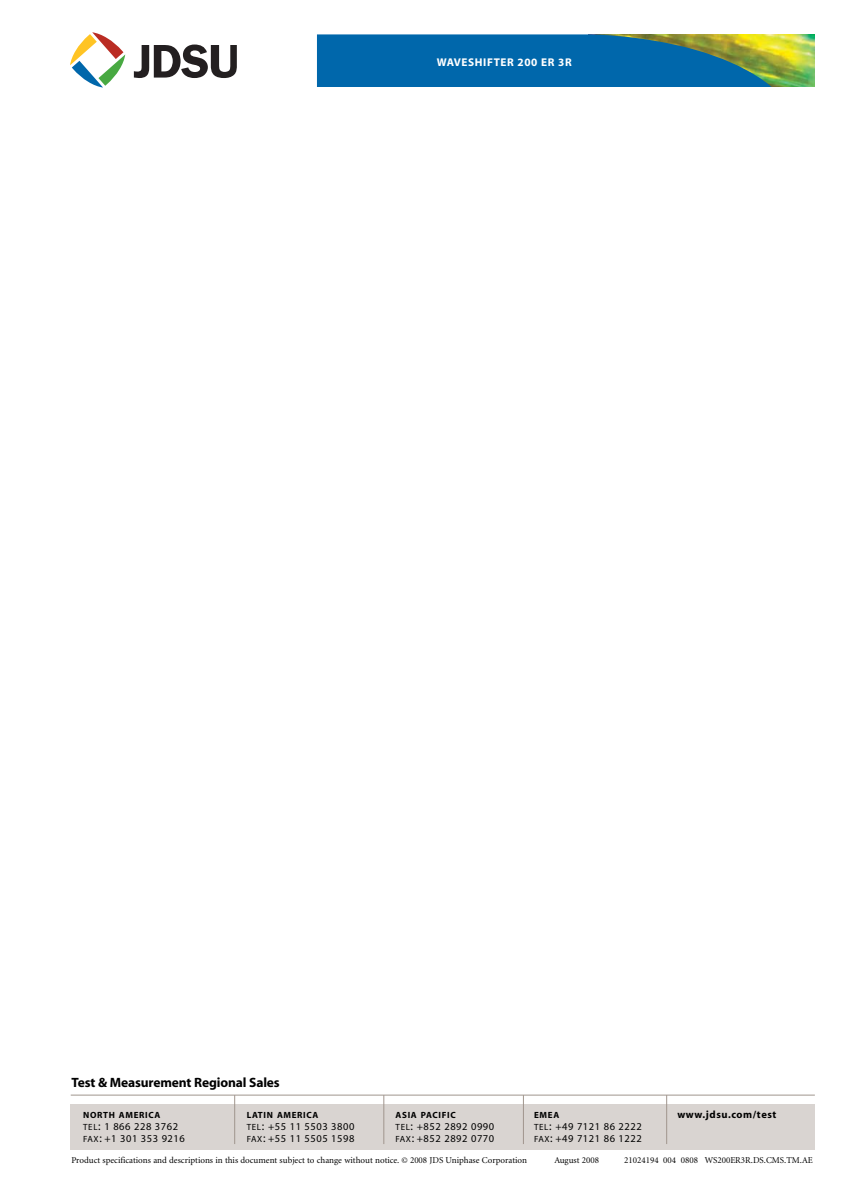
<style>
.page{position:relative;width:864px;height:1191px;background:#fff}
.page>*{position:absolute;margin:0;border:0;box-sizing:border-box;transform-origin:0 0}
.t1{font:13.5px "Myriad MM 700 600";letter-spacing:-.01em;color:#000}
.t2{font:11.25px "Myriad MM 700 600";letter-spacing:.055em;color:#fff}
.t3{font:10.5px/12px "Myriad MM 400 600";letter-spacing:.05em;color:#000}
.t4{font:10.5px "Myriad MM 700 600";letter-spacing:.055em;color:#000}
.t5{font:9px "Minion";color:#000}
.t6{font:9px "Myriad MM 700 600";letter-spacing:.075em;color:#000}
.s1{font-size:9px}
.s2{font-size:12px}
</style>
<div class="page">
<div style="left:71px;top:1104px;width:744px;height:45px;background:#d9d4d1"></div>
<hr style="left:234px;top:1095px;width:1px;height:49px;background:#a0958d">
<hr style="left:71px;top:1094px;width:744px;height:1px;background:#a0958d">
<hr style="left:383px;top:1095px;width:1px;height:49px;background:#a0958d">
<hr style="left:523px;top:1095px;width:1px;height:49px;background:#a0958d">
<hr style="left:666px;top:1095px;width:1px;height:49px;background:#a0958d">
<svg style="left:70px;top:32px;width:55px;height:56px"></svg>
<svg style="left:134px;top:45px;width:103px;height:33px"></svg>
<img style="left:773px;top:34px;width:42px;height:52px">
<svg style="left:317px;top:34px;width:456px;height:52px;background:#166f9b"></svg>
<p class="t2" style="left:437px;top:58px;width:137px">WAVESHIFTER 200 ER 3R</p>
<h1 class="t1" style="left:72px;top:1077px;width:210px">Test &amp; Measurement Regional Sales</h1>
<p class="t6" style="left:247px;top:1111px;width:73px">LATIN AMERICA</p>
<p class="t3" style="left:247px;top:1121px;width:109px"><span class="s1">TEL</span><span class="s2">:</span> +55 11 5503 3800<br><span class="s1">FAX</span><span class="s2">:</span> +55 11 5505 1598</p>
<p class="t6" style="left:83px;top:1111px;width:79px">NORTH AMERICA</p>
<p class="t3" style="left:83px;top:1121px;width:103px"><span class="s1">TEL</span><span class="s2">:</span> 1 866 228 3762<br><span class="s1">FAX</span><span class="s2">:</span> +1 301 353 9216</p>
<p class="t6" style="left:396px;top:1111px;width:62px">ASIA PACIFIC</p>
<p class="t3" style="left:396px;top:1121px;width:100px"><span class="s1">TEL</span><span class="s2">:</span> +852 2892 0990<br><span class="s1">FAX</span><span class="s2">:</span> +852 2892 0770</p>
<p class="t6" style="left:534px;top:1111px;width:27px">EMEA</p>
<p class="t3" style="left:534px;top:1121px;width:109px"><span class="s1">TEL</span><span class="s2">:</span> +49 7121 86 2222<br><span class="s1">FAX</span><span class="s2">:</span> +49 7121 86 1222</p>
<p class="t4" style="left:677px;top:1110px;width:101px">www.jdsu.com/test</p>
<p class="t5" style="left:71px;top:1156px;width:457px">Product specifications and descriptions in this document subject to change without notice. © 2008 JDS Uniphase Corporation</p>
<p class="t5" style="left:554px;top:1156px;width:46px">August 2008</p>
<p class="t5" style="left:624px;top:1156px;width:190px">21024194 004 0808 WS200ER3R.DS.CMS.TM.AE</p>
</div>
